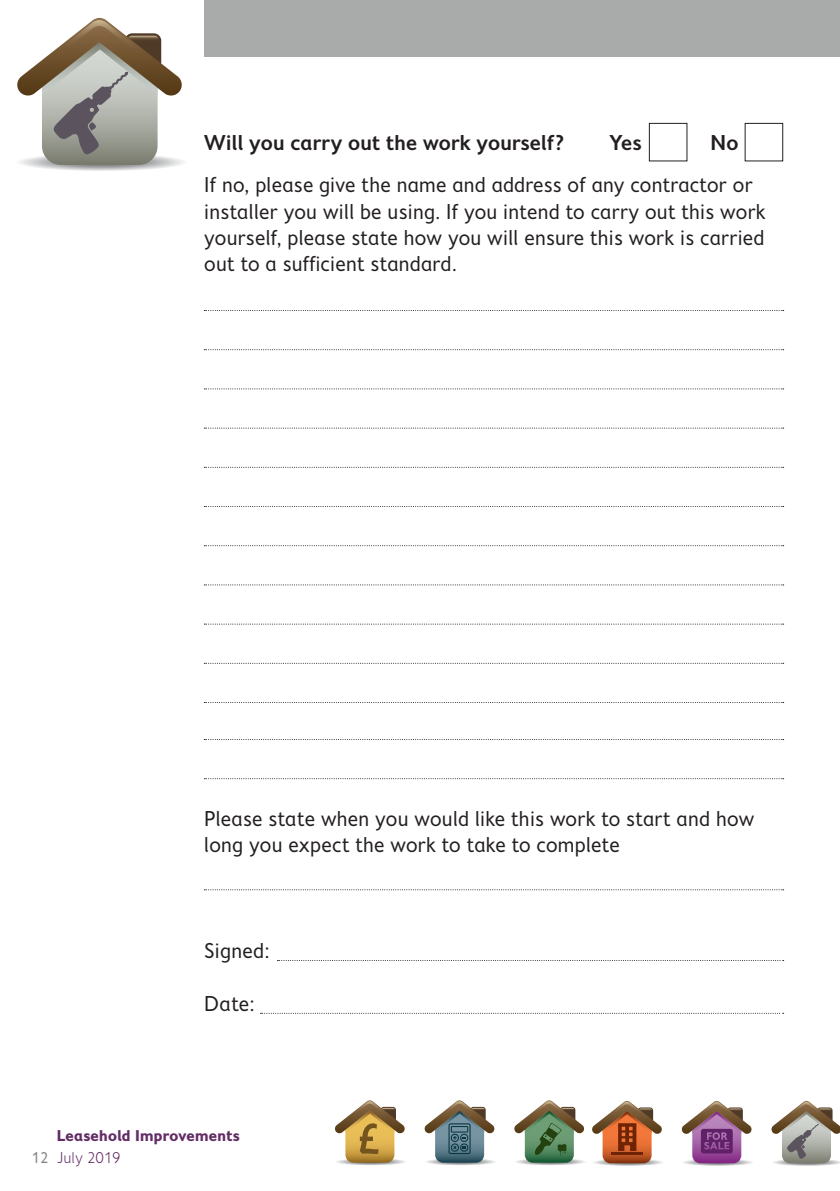
<style>
.page{position:relative;width:840px;height:1191px;background:#fff}
.page>*{position:absolute;margin:0;border:0;box-sizing:border-box;transform-origin:0 0}
.t1{font:22px/26.4px "Fiendstar";color:#231f20}
.t2{font:600 22px "Fiendstar";color:#231f20}
.t3{font:700 16px "Fiendstar";color:#622c65}
.t4{font:300 16px "Fiendstar";color:#622c65}
.s1{font-weight:400;color:#808285}
</style>
<div class="page">
<svg style="left:335px;top:1100px;width:71px;height:65px"></svg>
<svg style="left:424px;top:1100px;width:71px;height:65px"></svg>
<svg style="left:771px;top:1101px;width:68px;height:65px"></svg>
<svg style="left:514px;top:1100px;width:149px;height:66px"></svg>
<hr style="left:611px;top:1152px;width:31px;height:2px;background:#6e2405">
<svg style="left:681px;top:1101px;width:72px;height:65px"></svg>
<div style="left:204px;top:0;width:635px;height:57px;background:#a8aba9"></div>
<svg style="left:17px;top:18px;width:167px;height:153px"></svg>
<div style="left:648px;top:123px;width:39px;height:38px;border:1px solid #231f20"></div>
<svg style="left:204px;top:310px;width:579px;height:1px"></svg>
<svg style="left:204px;top:349px;width:579px;height:1px"></svg>
<svg style="left:204px;top:388px;width:579px;height:1px"></svg>
<svg style="left:204px;top:427px;width:579px;height:1px"></svg>
<svg style="left:204px;top:467px;width:579px;height:1px"></svg>
<svg style="left:204px;top:506px;width:579px;height:1px"></svg>
<svg style="left:204px;top:545px;width:579px;height:1px"></svg>
<svg style="left:204px;top:584px;width:579px;height:1px"></svg>
<svg style="left:204px;top:623px;width:579px;height:1px"></svg>
<svg style="left:204px;top:663px;width:579px;height:1px"></svg>
<svg style="left:204px;top:702px;width:579px;height:1px"></svg>
<svg style="left:204px;top:739px;width:579px;height:1px"></svg>
<svg style="left:204px;top:778px;width:579px;height:1px"></svg>
<svg style="left:277px;top:960px;width:506px;height:1px"></svg>
<svg style="left:260px;top:1012px;width:523px;height:1px"></svg>
<svg style="left:204px;top:889px;width:579px;height:1px"></svg>
<p class="t2" style="left:204px;top:130px;width:361px">Will you carry out the work yourself?</p>
<p class="t2" style="left:609px;top:130px;width:34px">Yes</p>
<p class="t2" style="left:710px;top:130px;width:30px">No</p>
<p class="t1" style="left:204px;top:171px;width:563px">If no, please give the name and address of any contractor or installer you will be using. If you intend to carry out this work yourself, please state how you will ensure this work is carried out to a sufficient standard.</p>
<p class="t1" style="left:204px;top:805px;width:551px">Please state when you would like this work to start and how long you expect the work to take to complete</p>
<p class="t1" style="left:204px;top:937px;width:67px">Signed:</p>
<p class="t1" style="left:204px;top:990px;width:52px">Date:</p>
<p class="t3" style="left:57px;top:1126px;width:184px">Leasehold Improvements</p>
<p class="t4" style="left:32px;top:1149px;width:90px"><span class="s1">12</span> July 2019</p>
</div>
